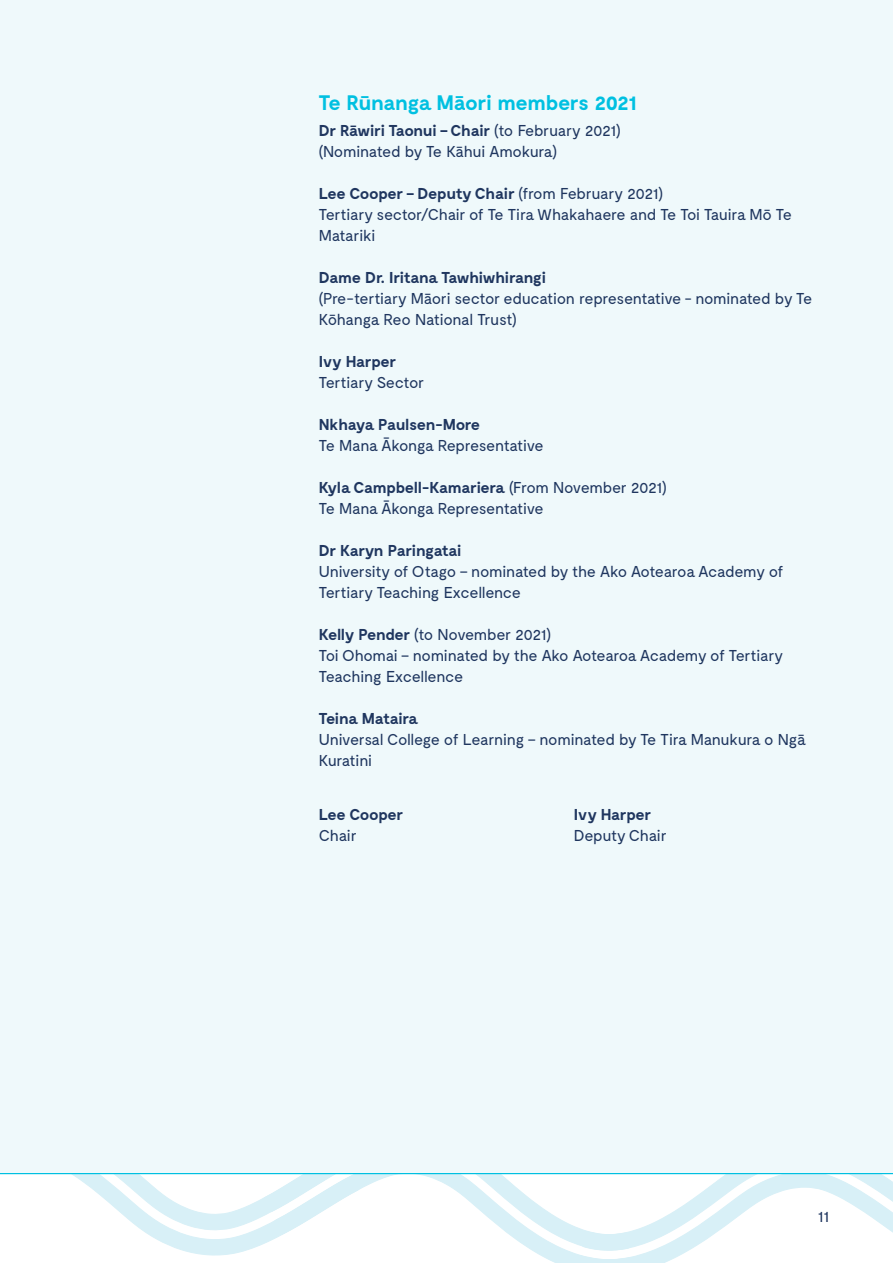
<style>
.page{position:relative;width:893px;height:1263px;background:#fff}
.page>*{position:absolute;margin:0;border:0;box-sizing:border-box;transform-origin:0 0}
.t1{font:700 21px "Moderat";letter-spacing:-.025em;color:#00c0e1}
.t2{font:15.75px/21px "Moderat";letter-spacing:-.025em;color:#1f365f}
.t3{font:700 15.75px "Moderat";letter-spacing:-.025em;color:#1f365f}
.s1{font-weight:700}
</style>
<div class="page">
<svg style="left:0;top:1174px;width:893px;height:89px"></svg>
<hr style="left:0;top:1173px;width:893px;height:1px;background:#00c0e1">
<div style="left:0;top:0;width:893px;height:1173px;background:#eff9fb"></div>
<h1 class="t1" style="left:319px;top:91px;width:319px">Te Rūnanga Māori members 2021</h1>
<p class="t2" style="left:319px;top:120px;width:304px"><span class="s1">Dr Rāwiri Taonui – Chair</span> (to February 2021) (Nominated by Te Kāhui Amokura)</p>
<p class="t2" style="left:319px;top:183px;width:474px"><span class="s1">Lee Cooper – Deputy Chair</span> (from February 2021)<br>Tertiary sector/Chair of Te Tira Whakahaere and Te Toi Tauira Mō Te<br>Matariki</p>
<p class="t3" style="left:319px;top:268px;width:229px">Dame Dr. Iritana Tawhiwhirangi</p>
<p class="t2" style="left:319px;top:288px;width:495px">(Pre-tertiary Māori sector education representative - nominated by Te<br>Kōhanga Reo National Trust)</p>
<p class="t3" style="left:319px;top:352px;width:79px">Ivy Harper</p>
<p class="t2" style="left:319px;top:372px;width:107px">Tertiary Sector</p>
<p class="t3" style="left:319px;top:415px;width:163px">Nkhaya Paulsen-More</p>
<p class="t2" style="left:319px;top:435px;width:226px">Te Mana Ākonga Representative</p>
<p class="t2" style="left:319px;top:477px;width:350px"><span class="s1">Kyla Campbell-Kamariera</span> (From November 2021)<br>Te Mana Ākonga Representative</p>
<p class="t3" style="left:319px;top:541px;width:144px">Dr Karyn Paringatai</p>
<p class="t2" style="left:319px;top:561px;width:466px">University of Otago – nominated by the Ako Aotearoa Academy of<br>Tertiary Teaching Excellence</p>
<p class="t2" style="left:319px;top:624px;width:466px"><span class="s1">Kelly Pender</span> (to November 2021)<br>Toi Ohomai – nominated by the Ako Aotearoa Academy of Tertiary<br>Teaching Excellence</p>
<p class="t3" style="left:319px;top:709px;width:101px">Teina Mataira</p>
<p class="t2" style="left:319px;top:729px;width:489px">Universal College of Learning – nominated by Te Tira Manukura o Ngā<br>Kuratini</p>
<p class="t3" style="left:319px;top:806px;width:86px">Lee Cooper</p>
<p class="t3" style="left:574px;top:806px;width:79px">Ivy Harper</p>
<p class="t2" style="left:319px;top:826px;width:39px">Chair</p>
<p class="t2" style="left:574px;top:826px;width:94px">Deputy Chair</p>
<p class="t2" style="left:818px;top:1206px;width:13px">11</p>
</div>
